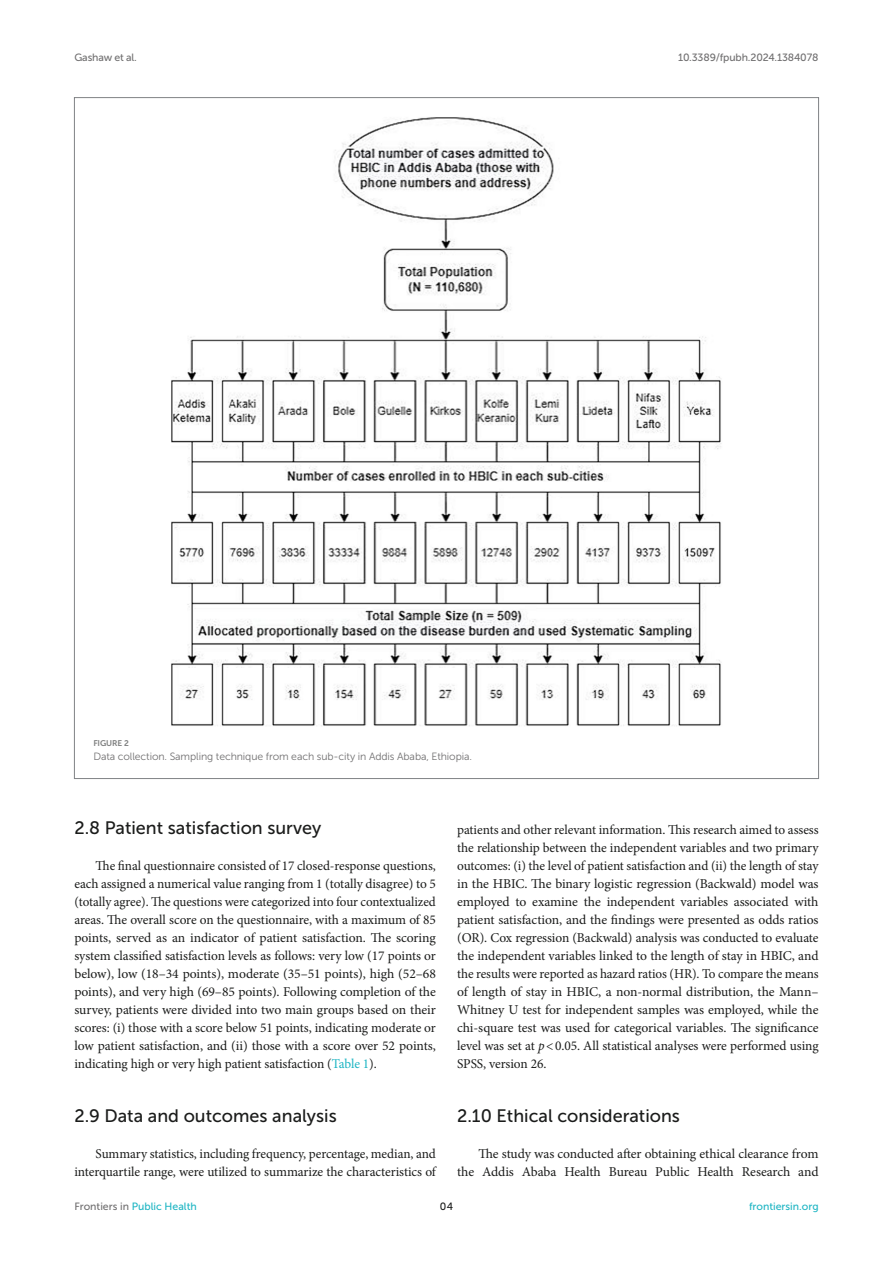
<style>
.page{position:relative;width:893px;height:1263px;background:#fff}
.page>*{position:absolute;margin:0;border:0;box-sizing:border-box;transform-origin:0 0}
.HEAD_2{font:18px "Museo Sans 500";color:#1b1c1b}
.TEXT_FLUSH{font:13.5px/18px "Minion Pro";letter-spacing:-.005em;color:#1b1c1b;text-align:justify}
.FIG_LEG{font:10.5px "Museo Sans 300";letter-spacing:-.01em;color:#706f70}
.t1{font:10.5px "Museo Sans 500";color:#1db5c3}
.t2{font:10.5px "Museo Sans 500";letter-spacing:-.015em;color:#706f70}
.t3{font:10.5px "Museo Sans 500";color:#1b1c1b}
.FIG_HD{font:8.25px "Museo Sans 700";letter-spacing:-.01em;color:#7e7f7f}
.s1{color:#1db5c3}
.s2{font-style:italic}
.s3{color:#706f70}
</style>
<div class="page">
<img style="left:171px;top:117px;width:551px;height:610px">
<p class="t2" style="left:74px;top:51px;width:64px">Gashaw et al.</p>
<p class="t2" style="left:678px;top:51px;width:142px">10.3389/fpubh.2024.1384078</p>
<p class="FIG_HD" style="left:93px;top:739px;width:37px">FIGURE 2</p>
<p class="FIG_LEG" style="left:93px;top:750px;width:380px">Data collection. Sampling technique from each sub-city in Addis Ababa, Ethiopia.</p>
<p class="HEAD_2" style="left:74px;top:818px;width:248px">2.8 Patient satisfaction survey</p>
<p class="TEXT_FLUSH" style="left:74px;top:857px;width:363px;text-indent:21px">The final questionnaire consisted of 17 closed-response questions, each assigned a numerical value ranging from 1 (totally disagree) to 5 (totally agree). The questions were categorized into four contextualized areas. The overall score on the questionnaire, with a maximum of 85 points, served as an indicator of patient satisfaction. The scoring system classified satisfaction levels as follows: very low (17 points or below), low (18–34 points), moderate (35–51 points), high (52–68 points), and very high (69–85 points). Following completion of the survey, patients were divided into two main groups based on their scores: (i) those with a score below 51 points, indicating moderate or low patient satisfaction, and (ii) those with a score over 52 points, indicating high or very high patient satisfaction (<span class="s1">Table 1</span>).</p>
<p class="HEAD_2" style="left:74px;top:1106px;width:264px">2.9 Data and outcomes analysis</p>
<p class="TEXT_FLUSH" style="left:74px;top:1145px;width:363px;text-align:right">Summary statistics, including frequency, percentage, median, and interquartile range, were utilized to summarize the characteristics of</p>
<p class="TEXT_FLUSH" style="left:457px;top:821px;width:363px">patients and other relevant information. This research aimed to assess the relationship between the independent variables and two primary outcomes: (i) the level of patient satisfaction and (ii) the length of stay in the HBIC. The binary logistic regression (Backwald) model was employed to examine the independent variables associated with patient satisfaction, and the findings were presented as odds ratios (OR). Cox regression (Backwald) analysis was conducted to evaluate the independent variables linked to the length of stay in HBIC, and the results were reported as hazard ratios (HR). To compare the means of length of stay in HBIC, a non-normal distribution, the Mann– Whitney U test for independent samples was employed, while the chi-square test was used for categorical variables. The significance level was set at <span class="s2">p</span>&lt;0.05. All statistical analyses were performed using SPSS, version 26.</p>
<p class="HEAD_2" style="left:457px;top:1106px;width:224px">2.10 Ethical considerations</p>
<p class="TEXT_FLUSH" style="left:457px;top:1145px;width:363px;text-align:right">The study was conducted after obtaining ethical clearance from<br>the Addis Ababa Health Bureau Public Health Research and</p>
<p class="t1" style="left:74px;top:1200px;width:124px"><span class="s3">Frontiers in</span> Public Health</p>
<p class="t3" style="left:440px;top:1200px;width:15px">04</p>
<p class="t1" style="left:749px;top:1200px;width:71px">frontiersin.org</p>
</div>
